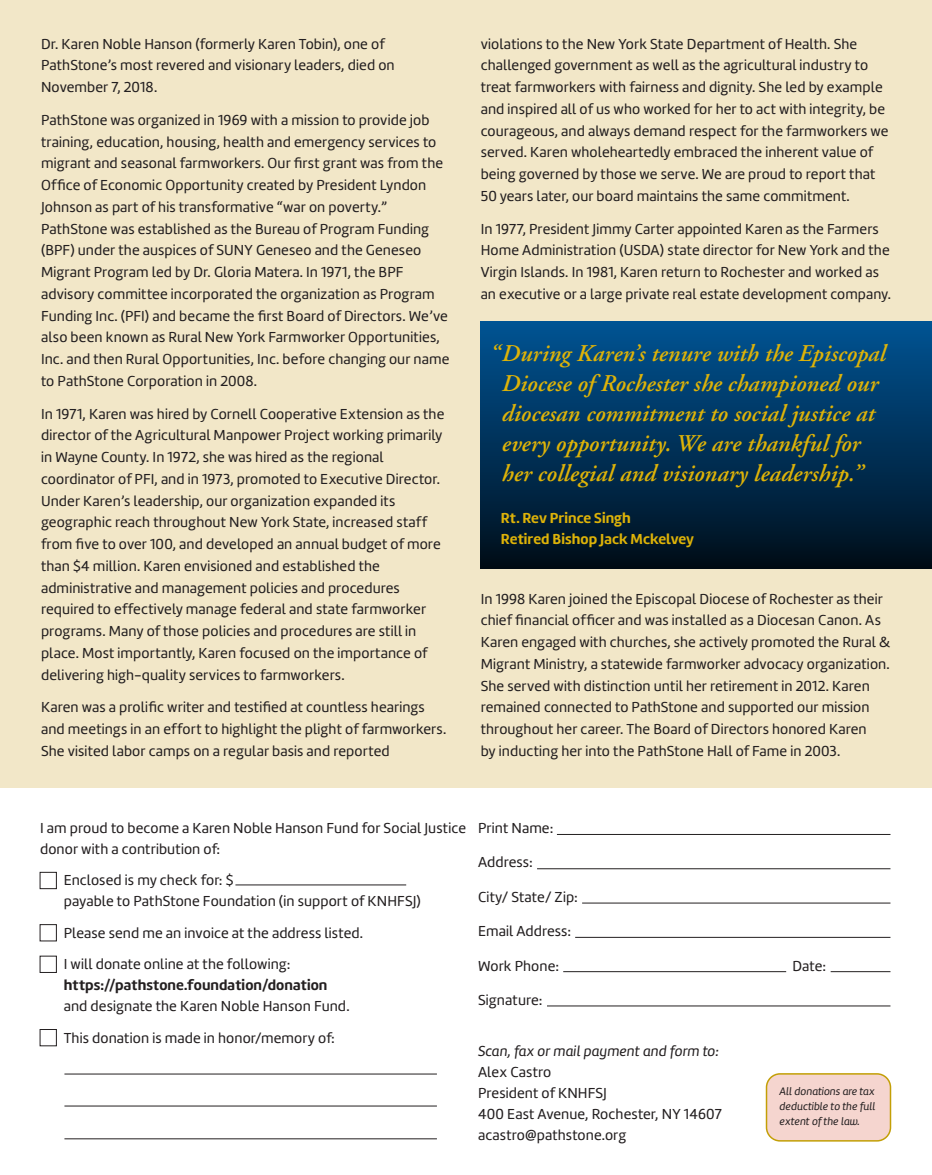
<style>
.page{position:relative;width:932px;height:1175px;background:#fff}
.page>*{position:absolute;margin:0;border:0;box-sizing:border-box;transform-origin:0 0}
.t1{font:italic 600 24px/30px "Adobe Garamond";letter-spacing:.005em;color:#deb308;text-align:center}
.t2{font:15px/21.8px "Amelia Basic";letter-spacing:.005em;color:#231f20}
.t3{font:15px/21px "Amelia Basic Bold";letter-spacing:.005em;color:#deb308}
.t4{font:15px "Amelia Basic Bold";letter-spacing:.005em;color:#231f20}
.t5{font:15px "Amelia Basic Italic";letter-spacing:.005em;color:#231f20}
.t6{font:11.25px/15px "Amelia Basic Italic";color:#231f20;text-align:justify}
</style>
<div class="page">
<div style="left:0;top:0;width:931px;height:788px;background:#f2e7c8"></div>
<div style="left:480px;top:322px;width:451px;height:247px;background:linear-gradient(to bottom,#005494,#000e1a)"></div>
<div style="left:40px;top:872px;width:17px;height:17px;border:1px solid #231f20"></div>
<div style="left:40px;top:924px;width:17px;height:17px;border:1px solid #231f20"></div>
<div style="left:40px;top:1029px;width:17px;height:17px;border:1px solid #231f20"></div>
<hr style="left:557px;top:834px;width:333px;height:1px;background:#231f20">
<hr style="left:537px;top:868px;width:353px;height:1px;background:#231f20">
<hr style="left:582px;top:902px;width:308px;height:1px;background:#231f20">
<hr style="left:575px;top:937px;width:315px;height:1px;background:#231f20">
<hr style="left:563px;top:971px;width:223px;height:1px;background:#231f20">
<hr style="left:547px;top:1005px;width:343px;height:1px;background:#231f20">
<hr style="left:235px;top:884px;width:171px;height:1px;background:#231f20">
<hr style="left:830px;top:971px;width:60px;height:1px;background:#231f20">
<hr style="left:64px;top:1105px;width:373px;height:1px;background:#231f20">
<hr style="left:64px;top:1073px;width:373px;height:1px;background:#231f20">
<hr style="left:64px;top:1138px;width:373px;height:1px;background:#231f20">
<div style="left:766px;top:1073px;width:124px;height:67px;background:#f5d5cf;border-radius:14px"></div>
<div style="left:765px;top:1073px;width:126px;height:68px;border:2px solid #c39f06;border-radius:14px"></div>
<p class="t2" style="left:41px;top:33px;width:355px">Dr. Karen Noble Hanson (formerly Karen Tobin), one of<br>PathStone’s most revered and visionary leaders, died on<br>November 7, 2018.</p>
<p class="t2" style="left:41px;top:109px;width:410px">PathStone was organized in 1969 with a mission to provide job training, education, housing, health and emergency services to migrant and seasonal farmworkers. Our first grant was from the Office of Economic Opportunity created by President Lyndon Johnson as part of his transformative “war on poverty.” PathStone was established as the Bureau of Program Funding (BPF) under the auspices of SUNY Geneseo and the Geneseo Migrant Program led by Dr. Gloria Matera. In 1971, the BPF advisory committee incorporated the organization as Program Funding Inc. (PFI) and became the first Board of Directors. We’ve also been known as Rural New York Farmworker Opportunities, Inc. and then Rural Opportunities, Inc. before changing our name to PathStone Corporation in 2008.</p>
<p class="t2" style="left:41px;top:403px;width:405px">In 1971, Karen was hired by Cornell Cooperative Extension as the director of the Agricultural Manpower Project working primarily in Wayne County. In 1972, she was hired as the regional coordinator of PFI, and in 1973, promoted to Executive Director.<br>Under Karen’s leadership, our organization expanded its geographic reach throughout New York State, increased staff from five to over 100, and developed an annual budget of more than $4 million. Karen envisioned and established the administrative and management policies and procedures required to effectively manage federal and state farmworker programs. Many of those policies and procedures are still in place. Most importantly, Karen focused on the importance of delivering high-quality services to farmworkers.</p>
<p class="t2" style="left:41px;top:696px;width:407px">Karen was a prolific writer and testified at countless hearings and meetings in an effort to highlight the plight of farmworkers.<br>She visited labor camps on a regular basis and reported</p>
<p class="t2" style="left:480px;top:33px;width:409px">violations to the New York State Department of Health. She challenged government as well as the agricultural industry to treat farmworkers with fairness and dignity. She led by example and inspired all of us who worked for her to act with integrity, be courageous, and always demand respect for the farmworkers we served. Karen wholeheartedly embraced the inherent value of being governed by those we serve. We are proud to report that 50 years later, our board maintains the same commitment.</p>
<p class="t2" style="left:480px;top:218px;width:412px">In 1977, President Jimmy Carter appointed Karen as the Farmers Home Administration (USDA) state director for New York and the Virgin Islands. In 1981, Karen return to Rochester and worked as an executive or a large private real estate development company.</p>
<h1 class="t1" style="left:489px;top:338px;width:397px">“ During Karen’s tenure with the Episcopal Diocese of Rochester she championed our diocesan commitment to social justice at every opportunity. We are thankful for<br>her collegial and visionary leadership.”</h1>
<p class="t3" style="left:501px;top:507px;width:194px">Rt. Rev Prince Singh<br>Retired Bishop Jack Mckelvey</p>
<p class="t2" style="left:480px;top:587px;width:411px">In 1998 Karen joined the Episcopal Diocese of Rochester as their chief financial officer and was installed as a Diocesan Canon. As Karen engaged with churches, she actively promoted the Rural &amp; Migrant Ministry, a statewide farmworker advocacy organization.<br>She served with distinction until her retirement in 2012. Karen remained connected to PathStone and supported our mission throughout her career. The Board of Directors honored Karen<br>by inducting her into the PathStone Hall of Fame in 2003.</p>
<p class="t2" style="left:40px;top:817px;width:427px;line-height:21px">I am proud to become a Karen Noble Hanson Fund for Social Justice donor with a contribution of:</p>
<p class="t2" style="left:64px;top:869px;width:358px;line-height:21px">Enclosed is my check for: $<br>payable to PathStone Foundation (in support of KNHFSJ)</p>
<p class="t2" style="left:64px;top:917px;width:301px;line-height:31.5px">Please send me an invoice at the address listed.<br>I will donate online at the following:</p>
<p class="t4" style="left:64px;top:976px;width:265px">https://pathstone.foundation/donation</p>
<p class="t2" style="left:64px;top:990px;width:287px;line-height:31.5px">and designate the Karen Noble Hanson Fund.<br>This donation is made in honor/memory of:</p>
<p class="t2" style="left:478px;top:816px;width:77px">Print Name:</p>
<p class="t2" style="left:478px;top:851px;width:56px">Address:</p>
<p class="t2" style="left:478px;top:885px;width:101px">City/ State/ Zip:</p>
<p class="t2" style="left:478px;top:920px;width:95px">Email Address:</p>
<p class="t2" style="left:478px;top:954px;width:83px">Work Phone:</p>
<p class="t2" style="left:792px;top:954px;width:35px">Date:</p>
<p class="t2" style="left:478px;top:989px;width:66px">Signature:</p>
<p class="t5" style="left:478px;top:1042px;width:242px">Scan, fax or mail payment and form to:</p>
<p class="t2" style="left:478px;top:1061px;width:245px;line-height:21px">Alex Castro<br>President of KNHFSJ<br>400 East Avenue, Rochester, NY 14607 acastro@pathstone.org</p>
<p class="t6" style="left:779px;top:1084px;width:97px">All donations are tax deductible to the full extent of the law.</p>
</div>
